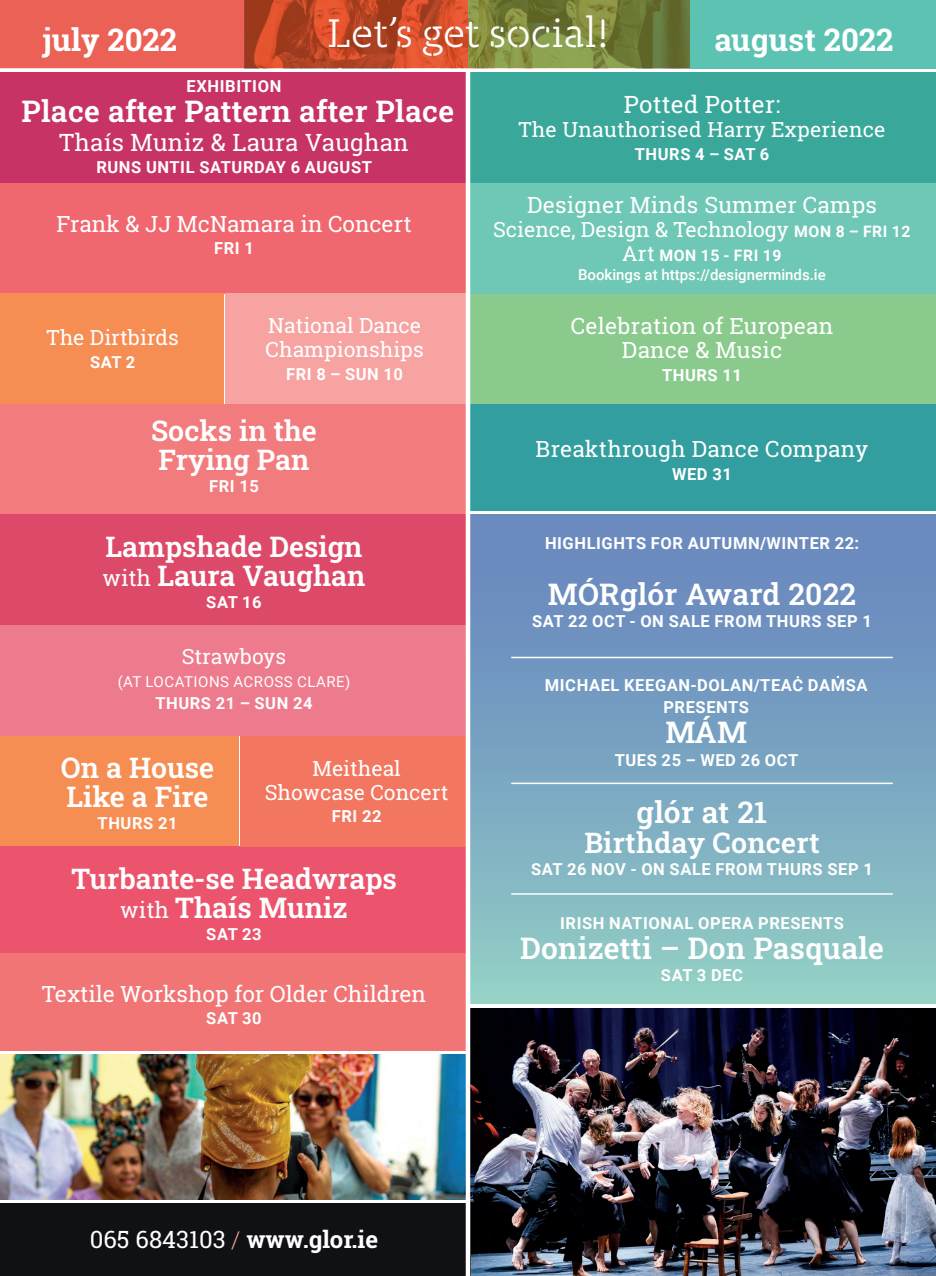
<style>
.page{position:relative;width:936px;height:1276px;background:#fff}
.page>*{position:absolute;margin:0;border:0;box-sizing:border-box;transform-origin:0 0}
.t1{font:46.5px "Karbon Slab Stencil";color:#fff}
.t2{font:700 31.35px "Roboto Slab";color:#fff}
.t3{font:600 30px "Roboto Slab";letter-spacing:.01em;color:#fff}
.t4{font:600 28.5px/28.5px "Roboto Slab";color:#fff}
.t5{font:24px "Roboto Slab";letter-spacing:.01em;color:#fff}
.t6{font:700 24px "Roboto Slab";color:#fff}
.t7{font:22.5px/24px "Roboto Slab";letter-spacing:.01em;color:#fff;text-align:center}
.t8{font:21px/24px "Roboto Slab";color:#fff;text-align:center}
.t9{font:700 16.5px/22.5px "Roboto";letter-spacing:.035em;color:#fff;text-align:center}
.t10{font:700 15.75px "Roboto";letter-spacing:.035em;color:#fff}
.t11{font:500 15px "Roboto";color:#fff}
.t12{font:15px "Roboto";letter-spacing:.035em;color:#fff}
.s1{font-weight:400;font-size:22.5px}
.s2{font-family:"Roboto";font-weight:700;font-size:15.75px}
.s3{font-family:"Roboto Slab";font-weight:400;font-size:21px}
.s4{font-weight:400}
.s5{font-weight:300;font-size:23.4px;color:#f7a3a1}
</style>
<div class="page">
<img style="left:470px;top:1008px;width:465px;height:268px">
<div style="left:0;top:183px;width:468px;height:110px;background:#f1676f"></div>
<img style="left:0;top:1054px;width:465px;height:145px">
<div style="left:468px;top:72px;width:467px;height:111px;background:#39a89b"></div>
<div style="left:468px;top:293px;width:467px;height:111px;background:#8acb8d"></div>
<div style="left:468px;top:183px;width:467px;height:110px;background:#6fc8b5"></div>
<div style="left:468px;top:404px;width:467px;height:106px;background:#339e9f"></div>
<div style="left:0;top:72px;width:468px;height:111px;background:#c83366"></div>
<div style="left:468px;top:514px;width:467px;height:489px;background:linear-gradient(to bottom,#6581be,#92cdc6)"></div>
<div style="left:0;top:625px;width:468px;height:111px;background:#ee7a8d"></div>
<div style="left:0;top:736px;width:238px;height:110px;background:#f68e54"></div>
<div style="left:0;top:846px;width:468px;height:106px;background:#ec546d"></div>
<div style="left:240px;top:736px;width:228px;height:110px;background:#f37660"></div>
<div style="left:0;top:952px;width:468px;height:98px;background:#f27576"></div>
<svg style="left:0;top:0;width:468px;height:68px;background:#d7553f"></svg>
<svg style="left:468px;top:0;width:222px;height:68px;background:#77833b"></svg>
<div style="left:690px;top:0;width:245px;height:68px;background:#5cc3b2"></div>
<div style="left:0;top:293px;width:223px;height:111px;background:#f68e54"></div>
<div style="left:225px;top:293px;width:243px;height:111px;background:#f7a3a1"></div>
<div style="left:0;top:404px;width:468px;height:110px;background:#f27c7d"></div>
<div style="left:0;top:514px;width:468px;height:111px;background:#dd4a69"></div>
<div style="left:0;top:1203px;width:470px;height:73px;background:#101114"></div>
<div style="left:465px;top:69px;width:5px;height:1207px;background:#fff"></div>
<hr style="left:511px;top:657px;width:381px;height:1px;background:#fff">
<hr style="left:511px;top:782px;width:381px;height:2px;background:#fff">
<hr style="left:511px;top:893px;width:381px;height:1px;background:#fff">
<h2 class="t2" style="left:43px;top:18px;width:136px">july 2022</h2>
<h1 class="t1" style="left:327px;top:7px;width:284px">Let’s get social!</h1>
<h2 class="t2" style="left:714px;top:18px;width:180px">august 2022</h2>
<p class="t9" style="left:187px;top:74px;width:96px">EXHIBITION</p>
<h3 class="t3" style="left:21px;top:91px;width:434px">Place after Pattern after Place</h3>
<h3 class="t5" style="left:59px;top:126px;width:351px">Thaís Muniz &amp; Laura Vaughan</h3>
<p class="t9" style="left:96px;top:155px;width:277px">RUNS UNTIL SATURDAY 6 AUGUST</p>
<h3 class="t7" style="left:56px;top:211px;width:357px">Frank &amp; JJ McNamara in Concert</h3>
<p class="t9" style="left:214px;top:237px;width:41px">FRI 1</p>
<p class="t8" style="left:47px;top:325px;width:134px">The Dirtbirds</p>
<p class="t9" style="left:90px;top:350px;width:47px">SAT 2</p>
<p class="t8" style="left:265px;top:313px;width:160px;text-align:left">National Dance<br>Championships</p>
<p class="t9" style="left:286px;top:362px;width:118px">FRI 8 – SUN 10</p>
<h3 class="t4" style="left:151px;top:416px;width:167px">Socks in the<br>Frying Pan</h3>
<p class="t9" style="left:209px;top:475px;width:51px">FRI 15</p>
<h3 class="t4" style="left:102px;top:532px;width:265px">Lampshade Design <span class="s1">with</span> Laura Vaughan</h3>
<p class="t9" style="left:206px;top:590px;width:57px">SAT 16</p>
<p class="t8" style="left:182px;top:644px;width:106px">Strawboys</p>
<p class="t12" style="left:118px;top:671px;width:234px">(AT LOCATIONS ACROSS CLARE)</p>
<p class="t9" style="left:155px;top:691px;width:159px">THURS 21 – SUN 24</p>
<h3 class="t4" style="left:61px;top:753px;width:155px">On a House<br>Like a Fire</h3>
<p class="t9" style="left:98px;top:811px;width:81px">THURS 21</p>
<p class="t8" style="left:265px;top:756px;width:185px">Meitheal<br>Showcase Concert</p>
<p class="t9" style="left:332px;top:804px;width:51px">FRI 22</p>
<h3 class="t4" style="left:71px;top:863px;width:327px;text-align:center">Turbante-se Headwraps <span class="s1">with</span> Thaís Muniz</h3>
<p class="t9" style="left:206px;top:922px;width:57px">SAT 23</p>
<h3 class="t7" style="left:42px;top:981px;width:386px">Textile Workshop for Older Children</h3>
<p class="t9" style="left:206px;top:1006px;width:57px">SAT 30</p>
<h3 class="t5" style="left:623px;top:88px;width:158px">Potted Potter:</h3>
<p class="t8" style="left:518px;top:117px;width:368px">The Unauthorised Harry Experience</p>
<p class="t9" style="left:634px;top:142px;width:136px">THURS 4 – SAT 6</p>
<h3 class="t7" style="left:527px;top:192px;width:351px">Designer Minds Summer Camps</h3>
<p class="t8" style="left:493px;top:217px;width:419px">Science, Design &amp; Technology <span class="s2">MON 8 – FRI 12</span></p>
<p class="t10" style="left:622px;top:244px;width:161px"><span class="s3">Art</span> MON 15 - FRI 19</p>
<p class="t11" style="left:578px;top:264px;width:249px">Bookings at https://designerminds.ie</p>
<h3 class="t7" style="left:571px;top:314px;width:264px">Celebration of European<br>Dance &amp; Music</h3>
<p class="t9" style="left:662px;top:363px;width:81px">THURS 11</p>
<h3 class="t7" style="left:535px;top:437px;width:334px">Breakthrough Dance Company</h3>
<p class="t9" style="left:672px;top:462px;width:61px">WED 31</p>
<p class="t9" style="left:545px;top:531px;width:316px">HIGHLIGHTS FOR AUTUMN/WINTER 22:</p>
<h3 class="t3" style="left:547px;top:573px;width:310px">MÓRglór Award 2022</h3>
<p class="t9" style="left:532px;top:609px;width:341px">SAT 22 OCT - ON SALE FROM THURS SEP 1</p>
<p class="t9" style="left:545px;top:673px;width:324px">MICHAEL KEEGAN-DOLAN/TEAĊ DAMSA<br>PRESENTS</p>
<h3 class="t3" style="left:665px;top:712px;width:83px">MÁM</h3>
<p class="t9" style="left:614px;top:748px;width:185px">TUES 25 – WED 26 OCT</p>
<h3 class="t3" style="left:636px;top:791px;width:132px">glór at 21</h3>
<h3 class="t4" style="left:584px;top:827px;width:237px">Birthday Concert</h3>
<p class="t9" style="left:531px;top:857px;width:343px">SAT 26 NOV - ON SALE FROM THURS SEP 1</p>
<p class="t9" style="left:560px;top:911px;width:285px">IRISH NATIONAL OPERA PRESENTS</p>
<h3 class="t3" style="left:520px;top:927px;width:365px">Donizetti – Don Pasquale</h3>
<p class="t9" style="left:661px;top:963px;width:83px">SAT 3 DEC</p>
<h3 class="t6" style="left:90px;top:1223px;width:290px"><span class="s4">065 6843103</span> <span class="s5">/</span> www.glor.ie</h3>
</div>
